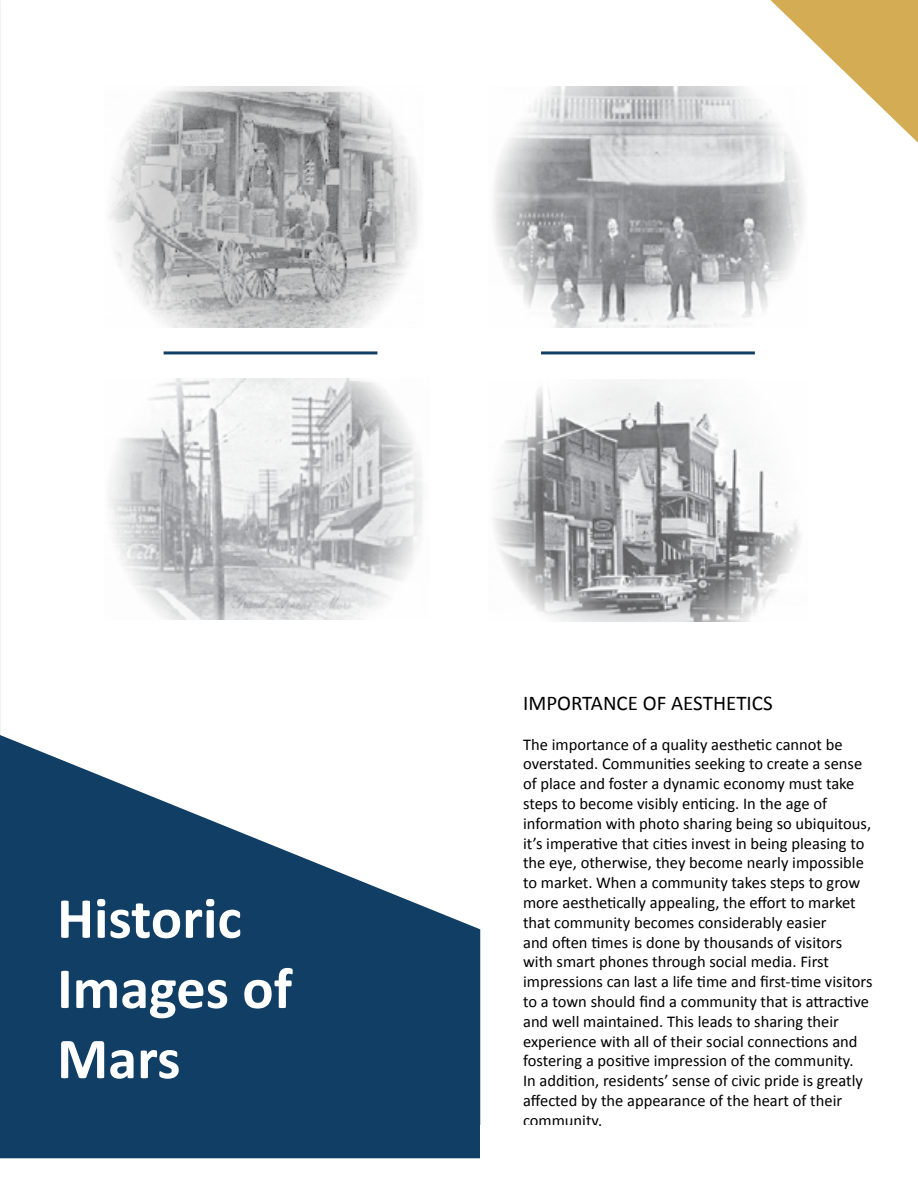
<style>
.page{position:relative;width:918px;height:1188px;background:#fff}
.page>*{position:absolute;margin:0;border:0;box-sizing:border-box;transform-origin:0 0}
.t1{font:700 58.5px/70.2px "Calibri";color:#fff}
.t2{font:21px "Calibri";color:#000}
.Body_Text{font:16.5px/19.8px "Calibri";color:#000}
</style>
<div class="page">
<img style="left:0;top:0;width:1px;height:735px">
<svg style="left:0;top:735px;width:480px;height:423px;fill:#103e64"></svg>
<img style="left:109px;top:86px;width:312px;height:242px">
<svg style="left:770px;top:0;width:148px;height:143px"></svg>
<hr style="left:164px;top:351px;width:213px;height:3px;background:#103e64">
<hr style="left:541px;top:351px;width:214px;height:3px;background:#103e64">
<img style="left:109px;top:378px;width:314px;height:242px">
<img style="left:493px;top:86px;width:314px;height:242px">
<img style="left:493px;top:380px;width:308px;height:241px">
<p class="t1" style="left:57px;top:881px;width:237px">Historic<br>Images of<br>Mars</p>
<p class="t2" style="left:523px;top:689px;width:251px">IMPORTANCE OF AESTHETICS</p>
<p class="Body_Text" style="left:523px;top:734px;width:351px">The importance of a quality aesthetic cannot be overstated. Communities seeking to create a sense of place and foster a dynamic economy must take steps to become visibly enticing. In the age of information with photo sharing being so ubiquitous, it’s imperative that cities invest in being pleasing to the eye, otherwise, they become nearly impossible to market. When a community takes steps to grow more aesthetically appealing, the effort to market that community becomes considerably easier<br>and often times is done by thousands of visitors with smart phones through social media. First impressions can last a life time and first-time visitors to a town should find a community that is attractive and well maintained. This leads to sharing their experience with all of their social connections and fostering a positive impression of the community.<br>In addition, residents’ sense of civic pride is greatly affected by the appearance of the heart of their community.</p>
</div>
